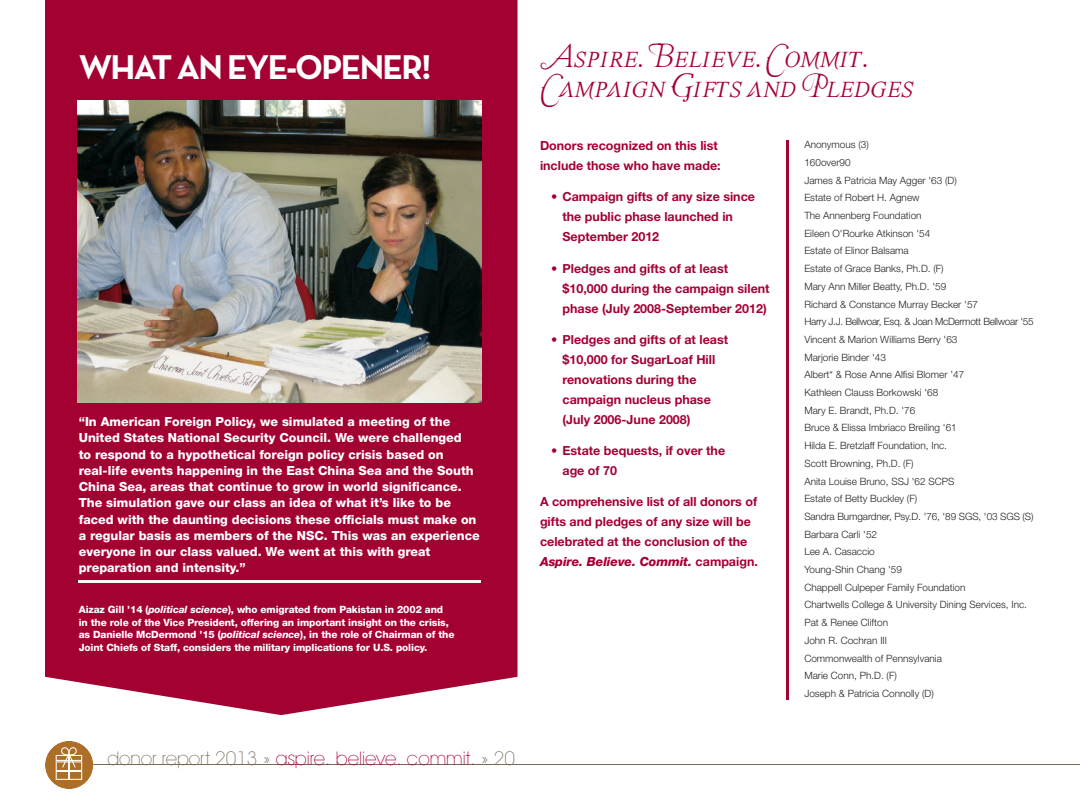
<style>
.page{position:relative;width:1080px;height:810px;background:#fff}
.page>*{position:absolute;margin:0;border:0;box-sizing:border-box;transform-origin:0 0}
.t1{font:700 35px "Neutraface Text";letter-spacing:-.05em;color:#fff}
.t2{font:italic 26.25px/30px "The Last Font I'm Wasting On You";color:#a40133}
.t3{font:200 18.75px "Avant Garde IT Cby BT";color:#a40133}
.t4{font:800 12.5px/16.2px "Helvetica Neue";color:#fff}
.t5{font:700 12.5px/20px "Helvetica Neue";color:#a40133}
.t6{font:300 10px/17.8px "Helvetica Neue";color:#231f20}
.t7{font:800 10px/12.5px "Helvetica Neue";letter-spacing:-.01em;color:#fff}
.s1{font-style:italic}
.s2{color:#7c6954}
.s3{font-weight:800;font-style:italic}
</style>
<div class="page">
<hr style="left:45px;top:764px;width:1034px;height:1px;background:#7c6954">
<div style="left:45px;top:0;width:473px;height:715px;background:#a40133"></div>
<img style="left:77px;top:101px;width:404px;height:302px">
<hr style="left:79px;top:581px;width:402px;height:2px;background:#fef8f8">
<div style="left:45px;top:741px;width:48px;height:48px;background:#ad6e28;border-radius:50%"></div>
<svg style="left:56px;top:747px;width:26px;height:33px"></svg>
<hr style="left:786px;top:140px;width:3px;height:560px;background:#a40133">
<h1 class="t1" style="left:79px;top:44px;width:354px">WHAT AN EYE-OPENER!</h1>
<p class="t4" style="left:79px;top:414px;width:403px">“In American Foreign Policy, we simulated a meeting of the United States National Security Council. We were challenged<br>to respond to a hypothetical foreign policy crisis based on real-life events happening in the East China Sea and the South China Sea, areas that continue to grow in world significance.<br>The simulation gave our class an idea of what it’s like to be faced with the daunting decisions these officials must make on a regular basis as members of the NSC. This was an experience everyone in our class valued. We went at this with great preparation and intensity.”</p>
<p class="t7" style="left:79px;top:603px;width:377px">Aizaz Gill ’14 (<span class="s1">political science</span>), who emigrated from Pakistan in 2002 and in the role of the Vice President, offering an important insight on the crisis, as Danielle McDermond ’15 (<span class="s1">political science</span>), in the role of Chairman of the Joint Chiefs of Staff, considers the military implications for U.S. policy.</p>
<h3 class="t3" style="left:107px;top:747px;width:409px"><span class="s2">donor report 2013 »</span> aspire. believe. commit. <span class="s2">» 20</span></h3>
<h2 class="t2" style="left:541px;top:45px;width:374px">Aspire. Believe. Commit.<br>Campaign Gifts and Pledges</h2>
<p class="t5" style="left:540px;top:135px;width:182px">Donors recognized on this list include those who have made:</p>
<p class="t5" style="left:562px;top:187px;width:194px;text-indent:-11px">• Campaign gifts of any size since the public phase launched in<br>September 2012</p>
<p class="t5" style="left:562px;top:258px;width:209px;text-indent:-11px">• Pledges and gifts of at least $10,000 during the campaign silent phase (July 2008-September 2012)</p>
<p class="t5" style="left:562px;top:329px;width:167px;text-indent:-11px">• Pledges and gifts of at least $10,000 for SugarLoaf Hill renovations during the campaign nucleus phase (July 2006-June 2008)</p>
<p class="t5" style="left:562px;top:440px;width:164px;text-indent:-11px">• Estate bequests, if over the age of 70</p>
<p class="t5" style="left:540px;top:492px;width:219px">A comprehensive list of all donors of gifts and pledges of any size will be celebrated at the conclusion of the <span class="s3">Aspire. Believe. Commit.</span> campaign.</p>
<p class="t6" style="left:804px;top:136px;width:231px">Anonymous (3)<br>160over90<br>James &amp; Patricia May Agger '63 (D)<br>Estate of Robert H. Agnew<br>The Annenberg Foundation<br>Eileen O'Rourke Atkinson '54<br>Estate of Elinor Balsama<br>Estate of Grace Banks, Ph.D. (F)<br>Mary Ann Miller Beatty, Ph.D. '59<br>Richard &amp; Constance Murray Becker '57<br>Harry J.J. Bellwoar, Esq. &amp; Joan McDermott Bellwoar '55<br>Vincent &amp; Marion Williams Berry '63<br>Marjorie Binder '43<br>Albert* &amp; Rose Anne Alfisi Blomer '47<br>Kathleen Clauss Borkowski '68<br>Mary E. Brandt, Ph.D. '76<br>Bruce &amp; Elissa Imbriaco Breiling '61<br>Hilda E. Bretzlaff Foundation, Inc.<br>Scott Browning, Ph.D. (F)<br>Anita Louise Bruno, SSJ '62 SCPS<br>Estate of Betty Buckley (F)<br>Sandra Bumgardner, Psy.D. '76, '89 SGS, '03 SGS (S)<br>Barbara Carli '52<br>Lee A. Casaccio<br>Young-Shin Chang '59<br>Chappell Culpeper Family Foundation<br>Chartwells College &amp; University Dining Services, Inc.<br>Pat &amp; Renee Clifton<br>John R. Cochran III<br>Commonwealth of Pennsylvania<br>Marie Conn, Ph.D. (F)<br>Joseph &amp; Patricia Connolly (D)</p>
</div>
